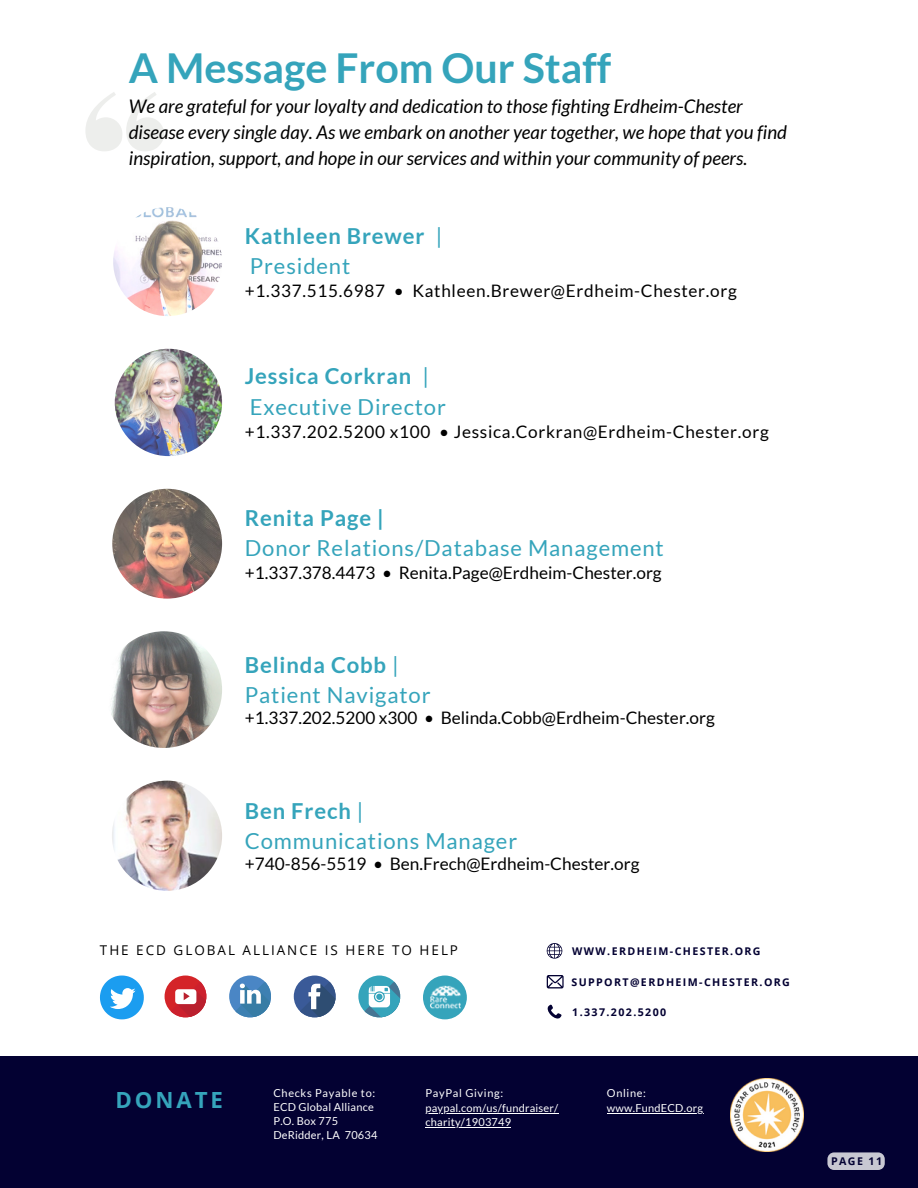
<style>
.page{position:relative;width:918px;height:1188px;background:#fff}
.page>*{position:absolute;margin:0;border:0;box-sizing:border-box;transform-origin:0 0}
.t1{font:700 41.25px "Lato";color:#35a4bb}
.t2{font:700 22.2px "Open Sans";letter-spacing:.13em;color:#35a4bb}
.t3{font:22.05px/30.3px "Lato";letter-spacing:.04em;color:#35a4bb}
.t4{font:700 22.05px/30.6px "Lato";letter-spacing:.04em;color:#35a4bb}
.t5{font:italic 18.75px/25.8px "Lato";color:#000}
.t6{font:17.25px "Lato";color:#000}
.t7{font:17.25px "Lato";letter-spacing:.04em;color:#000}
.t8{font:13.5px "Open Sans";letter-spacing:.15em;color:#000}
.t9{font:10.95px/14.1px "Lato";letter-spacing:.02em;color:#fff}
.t10{font:700 10.65px "Open Sans";letter-spacing:.13em;color:#030132}
.s1{font-weight:400}
.s2{font-weight:700}
</style>
<div class="page">
<div style="left:165px;top:976px;width:41px;height:41px;background:#d42428;border-radius:50%"></div>
<svg style="left:171px;top:982px;width:36px;height:36px"></svg>
<div style="left:229px;top:976px;width:42px;height:41px;background:#4a86c5;border-radius:50%"></div>
<svg style="left:235px;top:982px;width:36px;height:36px"></svg>
<div style="left:294px;top:976px;width:42px;height:41px;background:#3a5a98;border-radius:50%"></div>
<svg style="left:300px;top:982px;width:36px;height:36px"></svg>
<div style="left:358px;top:976px;width:42px;height:41px;background:#35a4bb;border-radius:50%"></div>
<svg style="left:365px;top:982px;width:36px;height:36px"></svg>
<div style="left:423px;top:976px;width:44px;height:43px;background:#35a4bb;border-radius:50%"></div>
<img style="left:430px;top:985px;width:30px;height:24px">
<svg style="left:100px;top:976px;width:44px;height:43px"></svg>
<svg style="left:547px;top:943px;width:15px;height:16px"></svg>
<svg style="left:547px;top:975px;width:17px;height:13px"></svg>
<svg style="left:547px;top:1004px;width:15px;height:15px"></svg>
<img style="left:113px;top:207px;width:109px;height:109px;border-radius:50%">
<img style="left:115px;top:349px;width:107px;height:107px;border-radius:50%">
<img style="left:112px;top:489px;width:110px;height:110px;border-radius:50%">
<img style="left:105px;top:631px;width:117px;height:117px;border-radius:50%">
<img style="left:112px;top:781px;width:110px;height:110px;border-radius:50%">
<div style="left:0;top:1056px;width:918px;height:132px;background:#030132"></div>
<svg style="left:85px;top:92px;width:79px;height:59px"></svg>
<svg style="left:827px;top:1152px;width:58px;height:18px"></svg>
<img style="left:730px;top:1079px;width:74px;height:73px">
<hr style="left:607px;top:1113px;width:96px;height:1px;background:#fff">
<hr style="left:426px;top:1113px;width:133px;height:1px;background:#fff">
<hr style="left:426px;top:1127px;width:85px;height:1px;background:#fff">
<h1 class="t1" style="left:129px;top:42px;width:484px">A Message From Our Staff</h1>
<p class="t5" style="left:129px;top:93px;width:660px">We are grateful for your loyalty and dedication to those fighting Erdheim-Chester disease every single day. As we embark on another year together, we hope that you find inspiration, support, and hope in our services and within your community of peers.</p>
<p class="t4" style="left:245px;top:220px;width:199px">Kathleen Brewer <span class="s1">|<br>President</span></p>
<p class="t7" style="left:245px;top:280px;width:494px">+1.337.515.6987 • Kathleen.Brewer@Erdheim-Chester.org</p>
<p class="t3" style="left:245px;top:361px;width:203px"><span class="s2">Jessica Corkran</span> |<br>Executive Director</p>
<p class="t7" style="left:245px;top:421px;width:526px">+1.337.202.5200 x100 • Jessica.Corkran@Erdheim-Chester.org</p>
<p class="t4" style="left:245px;top:502px;width:141px">Renita Page |</p>
<p class="t3" style="left:245px;top:532px;width:421px">Donor Relations/Database Management</p>
<p class="t6" style="left:245px;top:562px;width:418px">+1.337.378.4473 • Renita.Page@Erdheim-Chester.org</p>
<p class="t3" style="left:245px;top:649px;width:187px"><span class="s2">Belinda Cobb</span> |<br>Patient Navigator</p>
<p class="t6" style="left:245px;top:707px;width:472px">+1.337.202.5200 x300 • Belinda.Cobb@Erdheim-Chester.org</p>
<p class="t3" style="left:245px;top:795px;width:274px"><span class="s2">Ben Frech</span> |<br>Communications Manager</p>
<p class="t6" style="left:245px;top:853px;width:396px">+740-856-5519 • Ben.Frech@Erdheim-Chester.org</p>
<p class="t8" style="left:100px;top:940px;width:360px">THE ECD GLOBAL ALLIANCE IS HERE TO HELP</p>
<p class="t10" style="left:572px;top:944px;width:190px">WWW.ERDHEIM-CHESTER.ORG</p>
<p class="t10" style="left:571px;top:975px;width:220px">SUPPORT@ERDHEIM-CHESTER.ORG</p>
<p class="t10" style="left:572px;top:1005px;width:95px">1.337.202.5200</p>
<p class="t2" style="left:116px;top:1084px;width:109px">DONATE</p>
<p class="t9" style="left:273px;top:1085px;width:106px">Checks Payable to:<br>ECD Global Alliance<br>P.O. Box 775<br>DeRidder, LA 70634</p>
<p class="t9" style="left:607px;top:1085px;width:98px;line-height:14.7px">Online: www.FundECD.org</p>
<p class="t9" style="left:426px;top:1085px;width:134px;line-height:14.7px">PayPal Giving: paypal.com/us/fundraiser/ charity/1903749</p>
<p class="t10" style="left:831px;top:1154px;width:52px">PAGE 11</p>
</div>
